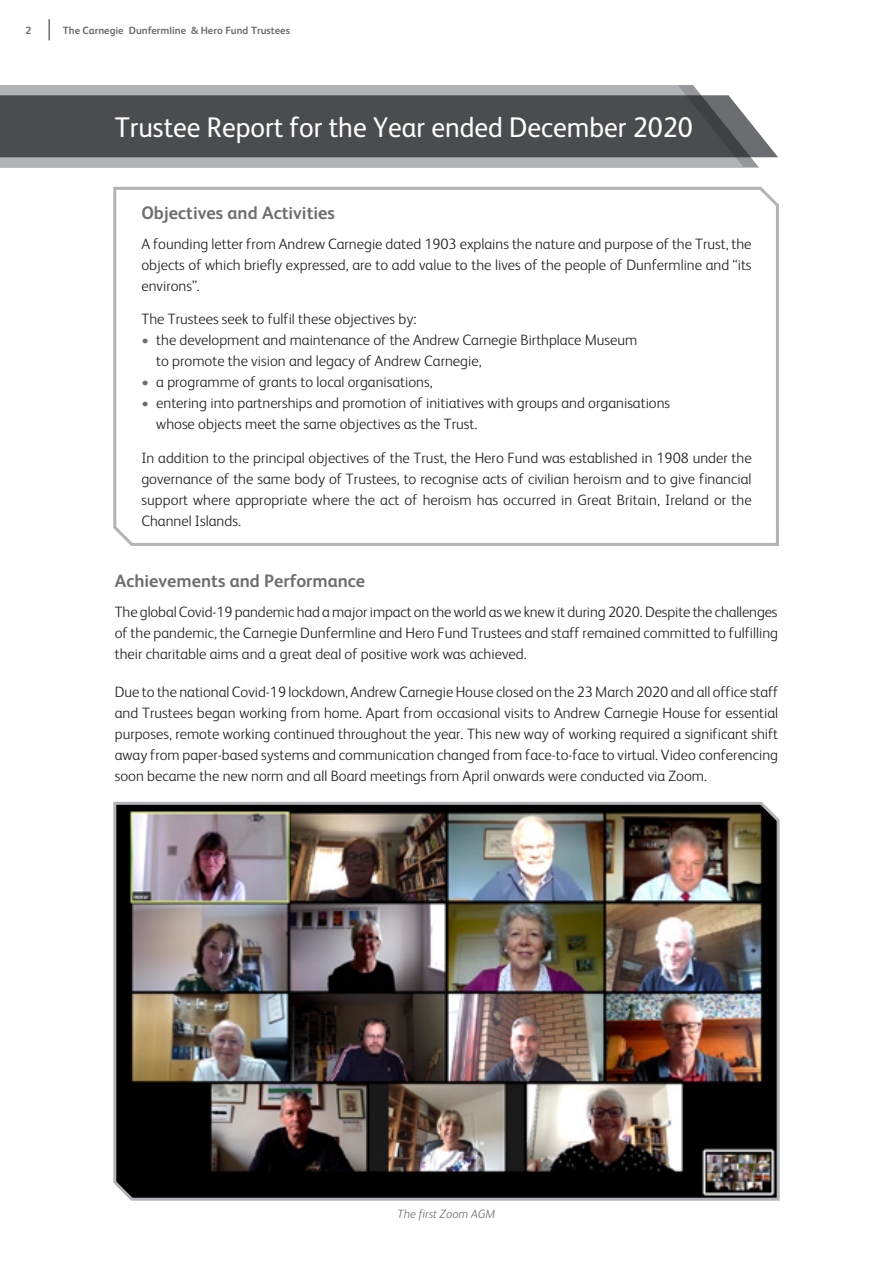
<style>
.page{position:relative;width:893px;height:1263px;background:#fff}
.page>*{position:absolute;margin:0;border:0;box-sizing:border-box;transform-origin:0 0}
.t1{font:28.5px "FS Albert";color:#fff;scale:.96 1}
.t2{font:700 18px "FS Albert";color:#6c6d70}
.t3{font:300 15px/21px "FS Albert";color:#231f20;text-align:justify}
.t4{font:italic 300 12px "FS Albert";color:#6c6d70}
.t5{font:700 10.5px "FS Albert";color:#6c6d70}
.s1{font-weight:700;color:#6c6d70}
</style>
<div class="page">
<svg style="left:0;top:85px;width:744px;height:83px;fill:#b2b3b7"></svg>
<svg style="left:0;top:95px;width:778px;height:62px;fill:#4b4c50"></svg>
<svg style="left:113px;top:186px;width:666px;height:360px"></svg>
<img style="left:113px;top:801px;width:667px;height:400px">
<hr style="left:48px;top:19px;width:2px;height:21px;background:#6c6d70">
<p class="t5" style="left:26px;top:24px;width:7px">2</p>
<p class="t5" style="left:63px;top:24px;width:229px">The Carnegie Dunfermline &amp; Hero Fund Trustees</p>
<h1 class="t1" style="left:115px;top:111px;width:604px">Trustee Report for the Year ended December 2020</h1>
<p class="t2" style="left:141px;top:203px;width:195px">Objectives and Activities</p>
<p class="t3" style="left:141px;top:233px;width:612px">A founding letter from Andrew Carnegie dated 1903 explains the nature and purpose of the Trust, the objects of which briefly expressed, are to add value to the lives of the people of Dunfermline and “its environs”.</p>
<p class="t3" style="left:141px;top:309px;width:277px">The Trustees seek to fulfil these objectives by:</p>
<p class="t3" style="left:156px;top:330px;width:483px;text-indent:-15px"><span class="s1">•</span> the development and maintenance of the Andrew Carnegie Birthplace Museum to promote the vision and legacy of Andrew Carnegie,</p>
<p class="t3" style="left:141px;top:372px;width:293px"><span class="s1">•</span> a programme of grants to local organisations,</p>
<p class="t3" style="left:156px;top:393px;width:515px;text-indent:-15px"><span class="s1">•</span> entering into partnerships and promotion of initiatives with groups and organisations whose objects meet the same objectives as the Trust.</p>
<p class="t3" style="left:141px;top:447px;width:612px">In addition to the principal objectives of the Trust, the Hero Fund was established in 1908 under the governance of the same body of Trustees, to recognise acts of civilian heroism and to give financial support where appropriate where the act of heroism has occurred in Great Britain, Ireland or the Channel Islands.</p>
<p class="t2" style="left:115px;top:571px;width:252px">Achievements and Performance</p>
<p class="t3" style="left:115px;top:601px;width:665px">The global Covid-19 pandemic had a major impact on the world as we knew it during 2020. Despite the challenges of the pandemic, the Carnegie Dunfermline and Hero Fund Trustees and staff remained committed to fulfilling their charitable aims and a great deal of positive work was achieved.</p>
<p class="t3" style="left:115px;top:681px;width:665px">Due to the national Covid-19 lockdown, Andrew Carnegie House closed on the 23 March 2020 and all office staff and Trustees began working from home. Apart from occasional visits to Andrew Carnegie House for essential purposes, remote working continued throughout the year. This new way of working required a significant shift away from paper-based systems and communication changed from face-to-face to virtual. Video conferencing soon became the new norm and all Board meetings from April onwards were conducted via Zoom.</p>
<p class="t4" style="left:398px;top:1207px;width:99px">The first Zoom AGM</p>
</div>
